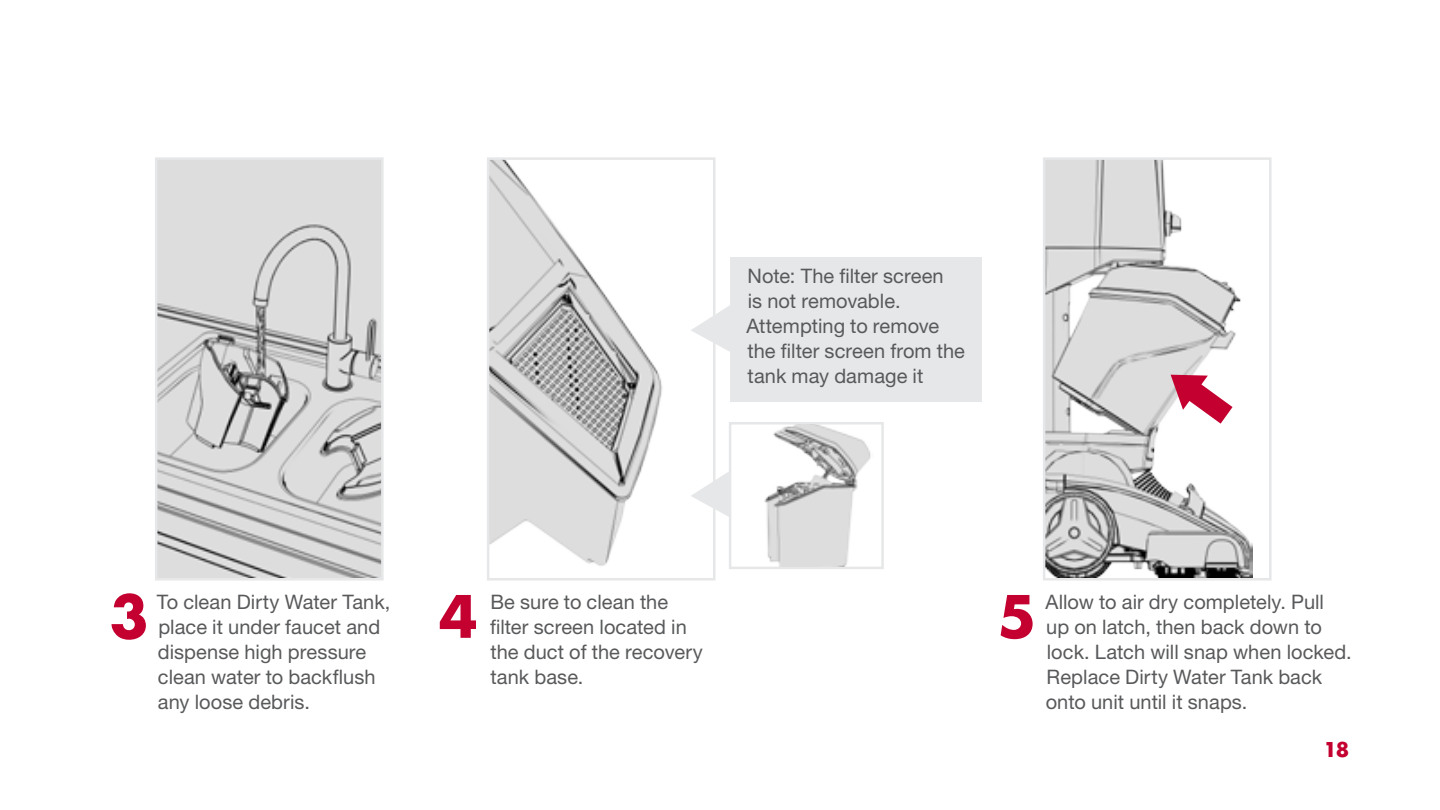
<style>
.page{position:relative;width:1440px;height:810px;background:#fff}
.page>*{position:absolute;margin:0;border:0;box-sizing:border-box;transform-origin:0 0}
.t1{font:64.25px "Futura Bld";color:#c3002f}
.t2{font:22.5px "Futura Bld";color:#c3002f}
.t3{font:20px/25px "Helvetica Neue LT Std";letter-spacing:.005em;color:#58595b}
</style>
<div class="page">
<div style="left:730px;top:258px;width:252px;height:144px;background:#e6e7e8"></div>
<div style="left:729px;top:422px;width:155px;height:147px;border:2px solid #e6e7e8"></div>
<img style="left:158px;top:160px;width:223px;height:418px">
<div style="left:155px;top:157px;width:229px;height:424px;border:2px solid #e6e7e8"></div>
<img style="left:490px;top:160px;width:173px;height:406px">
<div style="left:487px;top:157px;width:229px;height:424px;border:2px solid #e6e7e8"></div>
<img style="left:1046px;top:160px;width:207px;height:418px">
<div style="left:1043px;top:157px;width:229px;height:424px;border:2px solid #e6e7e8"></div>
<svg style="left:1171px;top:375px;width:62px;height:49px"></svg>
<svg style="left:691px;top:305px;width:39px;height:47px"></svg>
<svg style="left:691px;top:471px;width:39px;height:47px"></svg>
<img style="left:756px;top:424px;width:118px;height:142px">
<p class="t3" style="left:746px;top:264px;width:220px">Note: The filter screen<br>is not removable.<br>Attempting to remove the filter screen from the tank may damage it</p>
<h1 class="t1" style="left:110px;top:574px;width:40px">3</h1>
<p class="t3" style="left:157px;top:589px;width:235px">To clean Dirty Water Tank, place it under faucet and dispense high pressure clean water to backflush any loose debris.</p>
<h1 class="t1" style="left:439px;top:574px;width:40px">4</h1>
<h1 class="t1" style="left:998px;top:574px;width:40px">5</h1>
<p class="t3" style="left:490px;top:589px;width:214px">Be sure to clean the filter screen located in the duct of the recovery tank base.</p>
<p class="t3" style="left:1046px;top:589px;width:308px">Allow to air dry completely. Pull up on latch, then back down to lock. Latch will snap when locked.<br>Replace Dirty Water Tank back onto unit until it snaps.</p>
<p class="t2" style="left:1324px;top:734px;width:27px">18</p>
</div>
